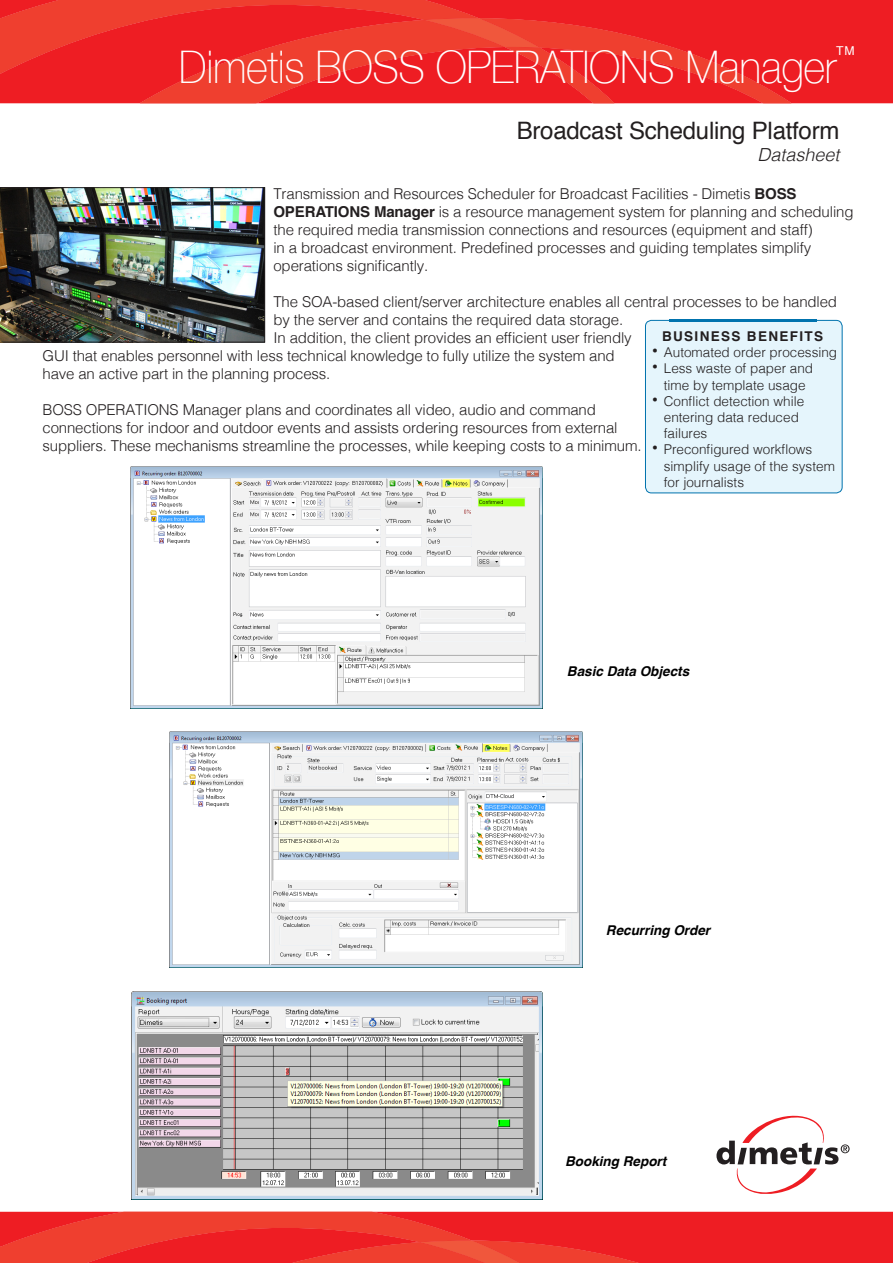
<style>
.page{position:relative;width:893px;height:1263px;background:#fff}
.page>*{position:absolute;margin:0;border:0;box-sizing:border-box;transform-origin:0 0}
.t1{font:100 45px "Helvetica Neue";letter-spacing:-.01em;color:#fff;scale:.93 1}
.t2{font:24px "Helvetica";letter-spacing:-.01em;color:#231f20}
.t3{font:italic 300 18px "Helvetica";color:#231f20}
.t4{font:300 15px/18px "Helvetica";letter-spacing:-.01em;color:#231f20}
.t5{font:300 13.5px/16.2px "Helvetica";color:#231f20}
.t6{font:italic 700 13.5px "Helvetica";color:#000}
.t7{font:700 13.5px "Helvetica";letter-spacing:.1em;color:#231f20}
.t8{font:12.3px "Helvetica";color:#fff}
.s1{font-weight:700}
.s2{font-weight:400;font-size:18px}
</style>
<div class="page">
<div style="left:645px;top:320px;width:197px;height:173px;background:#e5f5fc;border-radius:6px"></div>
<div style="left:645px;top:320px;width:197px;height:173px;border:1px solid #0073ae;border-radius:6px"></div>
<hr style="left:669px;top:319px;width:148px;height:3px;background:#0073ae">
<div style="left:792px;top:0;width:101px;height:103px;background:#ee1d23"></div>
<svg style="left:0;top:0;width:792px;height:103px;background:#ee2927"></svg>
<svg style="left:0;top:1212px;width:893px;height:51px;background:#ee2927"></svg>
<svg style="left:716px;top:1116px;width:134px;height:78px"></svg>
<img style="left:131px;top:991px;width:411px;height:209px">
<img style="left:131px;top:467px;width:411px;height:242px">
<img style="left:169px;top:732px;width:414px;height:235px">
<img style="left:0;top:187px;width:265px;height:155px">
<p class="t1" style="left:179px;top:33px;width:709px">Dimetis BOSS OPERATIONS Manager</p>
<p class="t8" style="left:836px;top:41px;width:20px">TM</p>
<p class="t2" style="left:517px;top:112px;width:324px">Broadcast Scheduling Platform</p>
<p class="t3" style="left:757px;top:139px;width:84px">Datasheet</p>
<p class="t4" style="left:273px;top:184px;width:582px">Transmission and Resources Scheduler for Broadcast Facilities - Dimetis <span class="s1">BOSS OPERATIONS Manager</span> is a resource management system for planning and scheduling the required media transmission connections and resources (equipment and staff)<br>in a broadcast environment. Predefined processes and guiding templates simplify operations significantly.</p>
<p class="t4" style="left:273px;top:292px;width:565px">The SOA-based client/server architecture enables all central processes to be handled</p>
<p class="t4" style="left:273px;top:310px;width:351px">by the server and contains the required data storage.</p>
<p class="t4" style="left:273px;top:328px;width:360px">In addition, the client provides an efficient user friendly</p>
<p class="t4" style="left:43px;top:346px;width:574px">GUI that enables personnel with less technical knowledge to fully utilize the system and</p>
<p class="t4" style="left:43px;top:364px;width:289px">have an active part in the planning process.</p>
<p class="t4" style="left:43px;top:400px;width:600px">BOSS OPERATIONS Manager plans and coordinates all video, audio and command connections for indoor and outdoor events and assists ordering resources from external suppliers. These mechanisms streamline the processes, while keeping costs to a minimum.</p>
<p class="t7" style="left:662px;top:325px;width:163px">BUSINESS BENEFITS</p>
<p class="t5" style="left:652px;top:343px;width:187px"><span class="s2">•</span> Automated order processing</p>
<p class="t5" style="left:652px;top:359px;width:163px;text-align:center"><span class="s2">•</span> Less waste of paper and time by template usage</p>
<p class="t5" style="left:664px;top:392px;width:142px;text-indent:-12px"><span class="s2">•</span> Conflict detection while entering data reduced failures</p>
<p class="t5" style="left:664px;top:440px;width:173px;text-indent:-12px"><span class="s2">•</span> Preconfigured workflows simplify usage of the system for journalists</p>
<p class="t6" style="left:567px;top:660px;width:124px">Basic Data Objects</p>
<p class="t6" style="left:606px;top:919px;width:106px">Recurring Order</p>
<p class="t6" style="left:565px;top:1150px;width:103px">Booking Report</p>
</div>
